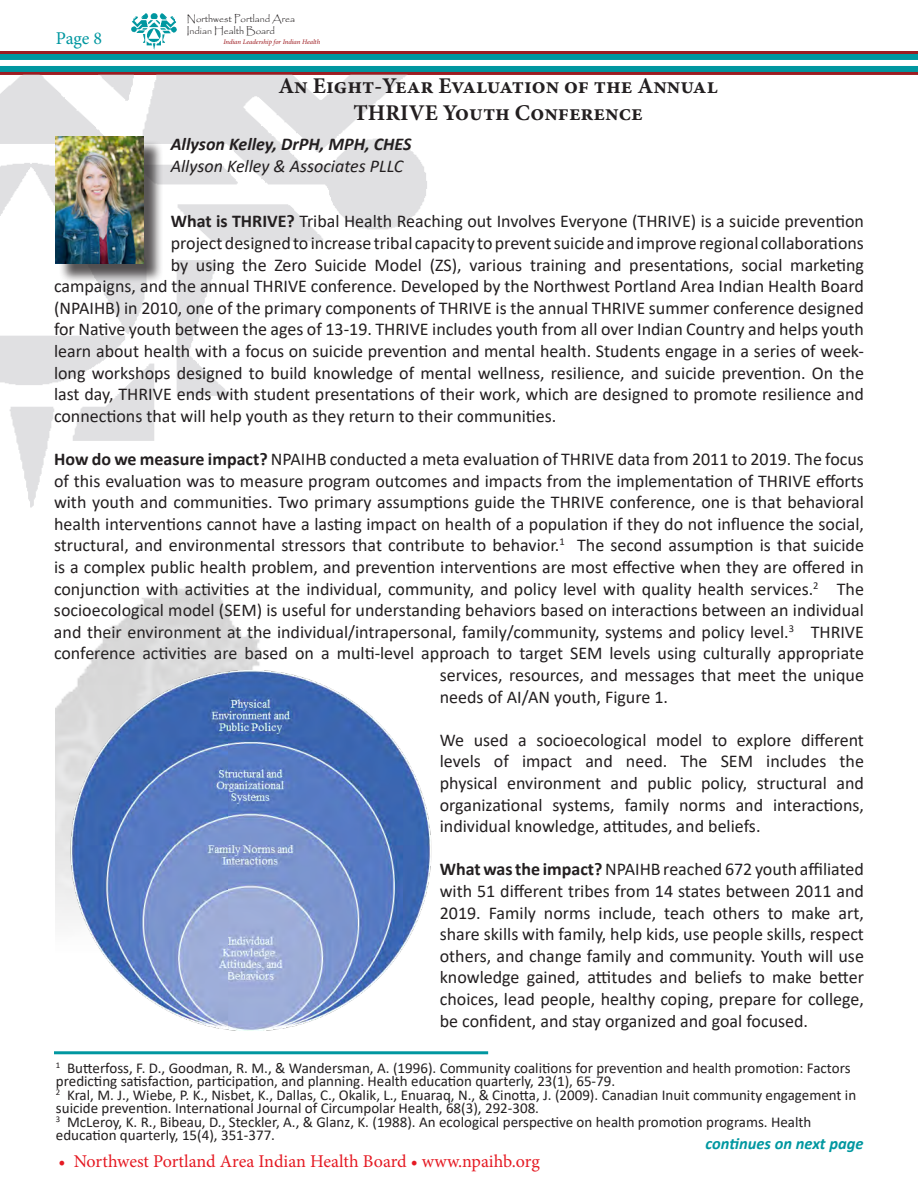
<style>
.page{position:relative;width:918px;height:1188px;background:#fff}
.page>*{position:absolute;margin:0;border:0;box-sizing:border-box;transform-origin:0 0}
.t1{font:700 22.5px/27px "Minion Pro";color:#231f20;text-align:center}
.t2{font:18px/21.6px "Calibri";color:#231f20;text-align:justify}
.t3{font:18px "Minion Pro";letter-spacing:-.005em;color:#e51a23}
.t4{font:italic 18px "Calibri";color:#231f20}
.t5{font:italic 700 18px "Calibri";color:#231f20}
.t6{font:18px "Minion Pro";color:#0097a0}
.t7{font:italic 700 16.5px "Calibri";color:#0097a0}
.t8{font:15px/13.5px "Calibri";color:#231f20}
.t9{font:9.75px/11.7px "Papyrus";color:#231f20}
.t10{font:italic 6.9px "Minion Pro";letter-spacing:-.01em;color:#9d1c21}
.s1{font-weight:700}
</style>
<div class="page">
<div style="left:0;top:53px;width:918px;height:19px;background:#0097a0"></div>
<hr style="left:0;top:72px;width:918px;height:3px;background:#9d1c21">
<hr style="left:0;top:51px;width:918px;height:3px;background:#9d1c21">
<img style="left:131px;top:13px;width:46px;height:37px">
<div style="left:0;top:60px;width:918px;height:6px;background:#fff"></div>
<img style="left:0;top:74px;width:427px;height:434px">
<img style="left:55px;top:587px;width:216px;height:333px">
<img style="left:56px;top:671px;width:376px;height:359px">
<hr style="left:54px;top:1051px;width:434px;height:3px;background:#0097a0">
<div style="left:58px;top:140px;width:106px;height:143px;background:#231f20;opacity:.75"></div>
<img style="left:56px;top:137px;width:87px;height:127px">
<p class="t6" style="left:56px;top:26px;width:48px">Page 8</p>
<p class="t9" style="left:187px;top:13px;width:110px">Northwest Portland Area<br>Indian Health Board</p>
<p class="t10" style="left:223px;top:37px;width:98px">Indian Leadership for Indian Health</p>
<p class="t1" style="left:278px;top:72px;width:441px">An Eight-Year Evaluation of the Annual<br>THRIVE Youth Conference</p>
<p class="t5" style="left:171px;top:132px;width:242px">Allyson Kelley, DrPH, MPH, CHES</p>
<p class="t4" style="left:171px;top:153px;width:234px">Allyson Kelley &amp; Associates PLLC</p>
<p class="t2" style="left:171px;top:210px;width:695px"><span class="s1">What is THRIVE?</span> Tribal Health Reaching out Involves Everyone (THRIVE) is a suicide prevention</p>
<p class="t2" style="left:171px;top:232px;width:695px">project designed to increase tribal capacity to prevent suicide and improve regional collaborations</p>
<p class="t2" style="left:171px;top:253px;width:695px">by using the Zero Suicide Model (ZS), various training and presentations, social marketing</p>
<p class="t2" style="left:54px;top:275px;width:811px">campaigns, and the annual THRIVE conference. Developed by the Northwest Portland Area Indian Health Board</p>
<p class="t2" style="left:54px;top:297px;width:811px">(NPAIHB) in 2010, one of the primary components of THRIVE is the annual THRIVE summer conference designed</p>
<p class="t2" style="left:54px;top:318px;width:811px">for Native youth between the ages of 13-19. THRIVE includes youth from all over Indian Country and helps youth</p>
<p class="t2" style="left:54px;top:340px;width:811px">learn about health with a focus on suicide prevention and mental health. Students engage in a series of week-</p>
<p class="t2" style="left:54px;top:361px;width:812px">long workshops designed to build knowledge of mental wellness, resilience, and suicide prevention. On the</p>
<p class="t2" style="left:54px;top:383px;width:811px">last day, THRIVE ends with student presentations of their work, which are designed to promote resilience and</p>
<p class="t2" style="left:54px;top:405px;width:504px">connections that will help youth as they return to their communities.</p>
<p class="t2" style="left:54px;top:448px;width:811px"><span class="s1">How do we measure impact?</span> NPAIHB conducted a meta evaluation of THRIVE data from 2011 to 2019. The focus</p>
<p class="t2" style="left:54px;top:469px;width:812px">of this evaluation was to measure program outcomes and impacts from the implementation of THRIVE efforts</p>
<p class="t2" style="left:54px;top:491px;width:811px">with youth and communities. Two primary assumptions guide the THRIVE conference, one is that behavioral</p>
<p class="t2" style="left:54px;top:513px;width:811px">health interventions cannot have a lasting impact on health of a population if they do not influence the social,</p>
<p class="t2" style="left:54px;top:534px;width:811px">structural, and environmental stressors that contribute to behavior.<sup>1</sup> The second assumption is that suicide</p>
<p class="t2" style="left:54px;top:556px;width:811px">is a complex public health problem, and prevention interventions are most effective when they are offered in</p>
<p class="t2" style="left:54px;top:577px;width:811px">conjunction with activities at the individual, community, and policy level with quality health services.<sup>2</sup> The</p>
<p class="t2" style="left:54px;top:599px;width:811px">socioecological model (SEM) is useful for understanding behaviors based on interactions between an individual</p>
<p class="t2" style="left:54px;top:621px;width:811px">and their environment at the individual/intrapersonal, family/community, systems and policy level.<sup>3</sup> THRIVE</p>
<p class="t2" style="left:54px;top:642px;width:812px">conference activities are based on a multi-level approach to target SEM levels using culturally appropriate</p>
<p class="t2" style="left:440px;top:664px;width:426px">services, resources, and messages that meet the unique</p>
<p class="t2" style="left:440px;top:685px;width:230px">needs of AI/AN youth, Figure 1.</p>
<p class="t2" style="left:440px;top:729px;width:426px">We used a socioecological model to explore different levels of impact and need. The SEM includes the physical environment and public policy, structural and organizational systems, family norms and interactions, individual knowledge, attitudes, and beliefs.</p>
<p class="t2" style="left:440px;top:858px;width:426px"><span class="s1">What was the impact?</span> NPAIHB reached 672 youth affiliated with 51 different tribes from 14 states between 2011 and 2019. Family norms include, teach others to make art, share skills with family, help kids, use people skills, respect others, and change family and community. Youth will use knowledge gained, attitudes and beliefs to make better choices, lead people, healthy coping, prepare for college, be confident, and stay organized and goal focused.</p>
<p class="t8" style="left:56px;top:1061px;width:802px"><sup>1</sup> Butterfoss, F. D., Goodman, R. M., &amp; Wandersman, A. (1996). Community coalitions for prevention and health promotion: Factors predicting satisfaction, participation, and planning. Health education quarterly, 23(1), 65-79.<br><sup>2</sup> Kral, M. J., Wiebe, P. K., Nisbet, K., Dallas, C., Okalik, L., Enuaraq, N., &amp; Cinotta, J. (2009). Canadian Inuit community engagement in suicide prevention. International Journal of Circumpolar Health, 68(3), 292-308.<br><sup>3</sup> McLeroy, K. R., Bibeau, D., Steckler, A., &amp; Glanz, K. (1988). An ecological perspective on health promotion programs. Health education quarterly, 15(4), 351-377.</p>
<p class="t7" style="left:706px;top:1132px;width:160px">continues on next page</p>
<p class="t3" style="left:58px;top:1149px;width:483px">• Northwest Portland Area Indian Health Board • www.npaihb.org</p>
</div>
